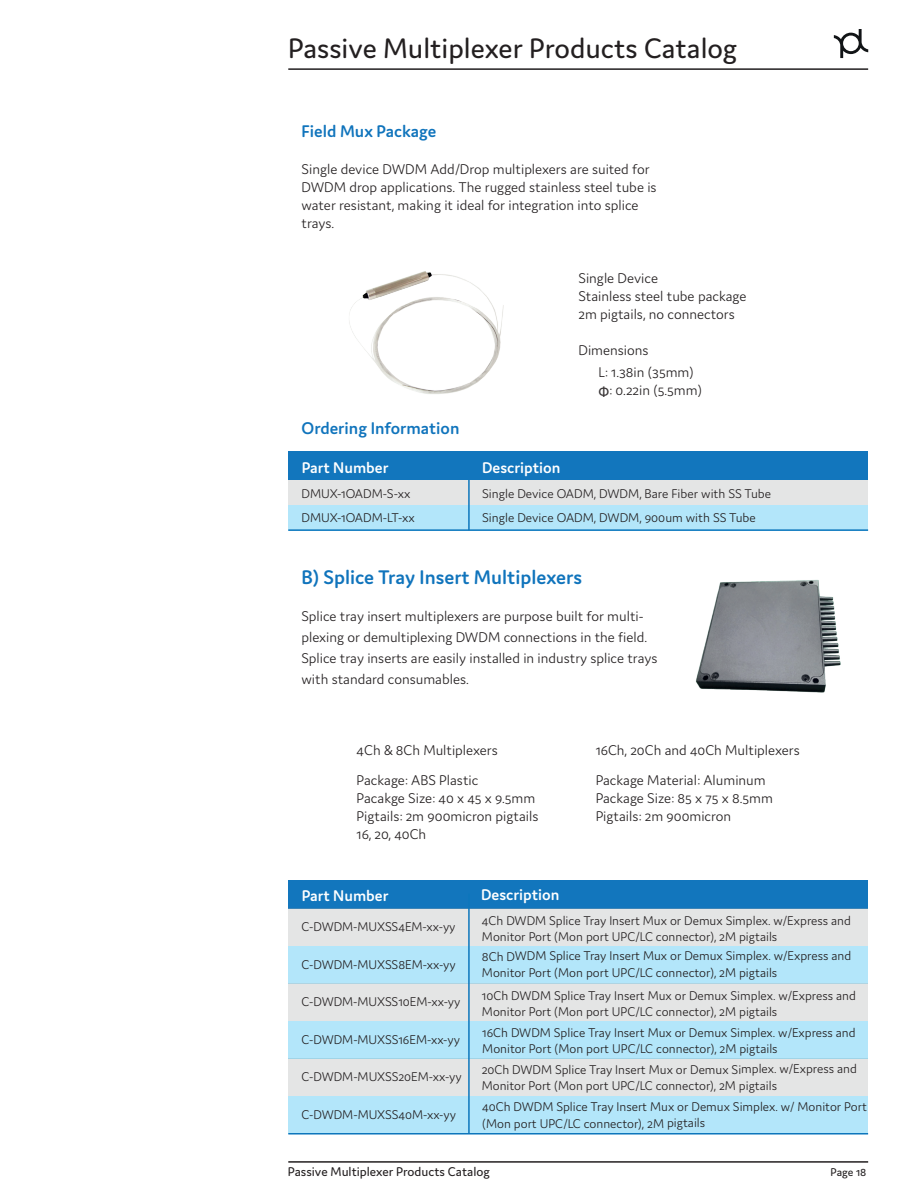
<style>
.page{position:relative;width:918px;height:1188px;background:#fff}
.page>*{position:absolute;margin:0;border:0;box-sizing:border-box;transform-origin:0 0}
.t1{font:30px "Domus";color:#231f20}
.t2{font:600 21px "Domus";color:#1074bc}
.t3{font:600 18px "Domus";color:#1074bc}
.t4{font:600 16.5px "Domus";color:#fff}
.t5{font:300 15px/18px "Domus";color:#231f20}
.t6{font:300 13.5px/16.2px "Domus";color:#231f20}
.t7{font:13.5px "Domus";color:#231f20}
.t8{font:12px "Domus";letter-spacing:-.005em;color:#231f20}
.s1{font-family:"Helvetica";font-weight:400;color:rgb(35 31 32/.9)}
</style>
<div class="page">
<div style="left:288px;top:505px;width:580px;height:25px;background:#b3e6fa"></div>
<div style="left:288px;top:480px;width:580px;height:25px;background:#e4e5e5"></div>
<hr style="left:468px;top:465px;width:2px;height:65px;background:#0c76bc">
<img style="left:696px;top:580px;width:145px;height:113px">
<div style="left:288px;top:880px;width:580px;height:28px;background:#1276bd"></div>
<div style="left:288px;top:1096px;width:580px;height:38px;background:#b3e6fa"></div>
<div style="left:288px;top:1059px;width:580px;height:37px;background:#e4e5e5"></div>
<div style="left:288px;top:946px;width:580px;height:38px;background:#b3e6fa"></div>
<div style="left:288px;top:908px;width:580px;height:38px;background:#e4e5e5"></div>
<div style="left:288px;top:1021px;width:580px;height:38px;background:#b3e6fa"></div>
<div style="left:288px;top:984px;width:580px;height:37px;background:#e4e5e5"></div>
<hr style="left:468px;top:894px;width:2px;height:240px;background:#0c76bc">
<hr style="left:288px;top:1133px;width:580px;height:2px;background:#0c76bc">
<hr style="left:288px;top:529px;width:580px;height:2px;background:#0c76bc">
<div style="left:288px;top:451px;width:580px;height:29px;background:#1276bd"></div>
<svg style="left:834px;top:29px;width:34px;height:29px"></svg>
<hr style="left:288px;top:68px;width:580px;height:2px;background:#231f20">
<hr style="left:288px;top:1161px;width:580px;height:2px;background:#231f20">
<img style="left:349px;top:271px;width:155px;height:123px">
<h1 class="t1" style="left:288px;top:32px;width:450px">Passive Multiplexer Products Catalog</h1>
<h3 class="t3" style="left:302px;top:121px;width:136px">Field Mux Package</h3>
<p class="t5" style="left:302px;top:160px;width:357px">Single device DWDM Add/Drop multiplexers are suited for DWDM drop applications. The rugged stainless steel tube is water resistant, making it ideal for integration into splice trays.</p>
<h3 class="t3" style="left:302px;top:419px;width:159px">Ordering Information</h3>
<p class="t4" style="left:302px;top:459px;width:88px">Part Number</p>
<p class="t4" style="left:482px;top:459px;width:80px">Description</p>
<p class="t5" style="left:579px;top:269px;width:169px">Single Device<br>Stainless steel tube package<br>2m pigtails, no connectors</p>
<p class="t5" style="left:598px;top:339px;width:97px;line-height:22.5px;text-indent:-20px">Dimensions<br>L: 1.38in (35mm)</p>
<p class="t5" style="left:598px;top:381px;width:105px"><span class="s1">Φ</span>: 0.22in (5.5mm)</p>
<p class="t6" style="left:302px;top:486px;width:110px">DMUX-1OADM-S-xx</p>
<p class="t6" style="left:482px;top:486px;width:291px">Single Device OADM, DWDM, Bare Fiber with SS Tube</p>
<p class="t6" style="left:302px;top:509px;width:115px">DMUX-1OADM-LT-xx</p>
<p class="t6" style="left:482px;top:509px;width:275px">Single Device OADM, DWDM, 900um with SS Tube</p>
<h2 class="t2" style="left:301px;top:565px;width:282px">B) Splice Tray Insert Multiplexers</h2>
<p class="t5" style="left:301px;top:606px;width:358px;line-height:21px">Splice tray insert multiplexers are purpose built for multi&shy;plexing or demultiplexing DWDM connections in the field.<br>Splice tray inserts are easily installed in industry splice trays with standard consumables.</p>
<p class="t5" style="left:357px;top:735px;width:143px;line-height:30px">4Ch &amp; 8Ch Multiplexers<br>Package: ABS Plastic</p>
<p class="t5" style="left:357px;top:789px;width:183px">Pacakge Size: 40 x 45 x 9.5mm<br>Pigtails: 2m 900micron pigtails<br>16, 20, 40Ch</p>
<p class="t5" style="left:596px;top:735px;width:206px;line-height:30px">16Ch, 20Ch and 40Ch Multiplexers<br>Package Material: Aluminum</p>
<p class="t5" style="left:596px;top:789px;width:179px">Package Size: 85 x 75 x 8.5mm<br>Pigtails: 2m 900micron</p>
<p class="t4" style="left:302px;top:886px;width:88px">Part Number</p>
<p class="t4" style="left:481px;top:886px;width:80px">Description</p>
<p class="t6" style="left:302px;top:919px;width:156px">C-DWDM-MUXSS4EM-xx-yy</p>
<p class="t6" style="left:482px;top:912px;width:371px">4Ch DWDM Splice Tray Insert Mux or Demux Simplex. w/Express and<br>Monitor Port (Mon port UPC/LC connector), 2M pigtails</p>
<p class="t6" style="left:302px;top:956px;width:156px">C-DWDM-MUXSS8EM-xx-yy</p>
<p class="t6" style="left:482px;top:948px;width:371px">8Ch DWDM Splice Tray Insert Mux or Demux Simplex. w/Express and<br>Monitor Port (Mon port UPC/LC connector), 2M pigtails</p>
<p class="t6" style="left:302px;top:993px;width:160px">C-DWDM-MUXSS10EM-xx-yy</p>
<p class="t6" style="left:482px;top:987px;width:375px">10Ch DWDM Splice Tray Insert Mux or Demux Simplex. w/Express and<br>Monitor Port (Mon port UPC/LC connector), 2M pigtails</p>
<p class="t6" style="left:302px;top:1032px;width:160px">C-DWDM-MUXSS16EM-xx-yy</p>
<p class="t6" style="left:482px;top:1024px;width:375px">16Ch DWDM Splice Tray Insert Mux or Demux Simplex. w/Express and<br>Monitor Port (Mon port UPC/LC connector), 2M pigtails</p>
<p class="t6" style="left:302px;top:1068px;width:162px">C-DWDM-MUXSS20EM-xx-yy</p>
<p class="t6" style="left:482px;top:1061px;width:377px">20Ch DWDM Splice Tray Insert Mux or Demux Simplex. w/Express and<br>Monitor Port (Mon port UPC/LC connector), 2M pigtails</p>
<p class="t6" style="left:302px;top:1106px;width:156px">C-DWDM-MUXSS40M-xx-yy</p>
<p class="t6" style="left:482px;top:1099px;width:386px">40Ch DWDM Splice Tray Insert Mux or Demux Simplex. w/ Monitor Port (Mon port UPC/LC connector), 2M pigtails</p>
<p class="t7" style="left:288px;top:1165px;width:204px">Passive Multiplexer Products Catalog</p>
<p class="t8" style="left:831px;top:1166px;width:37px">Page 18</p>
</div>
